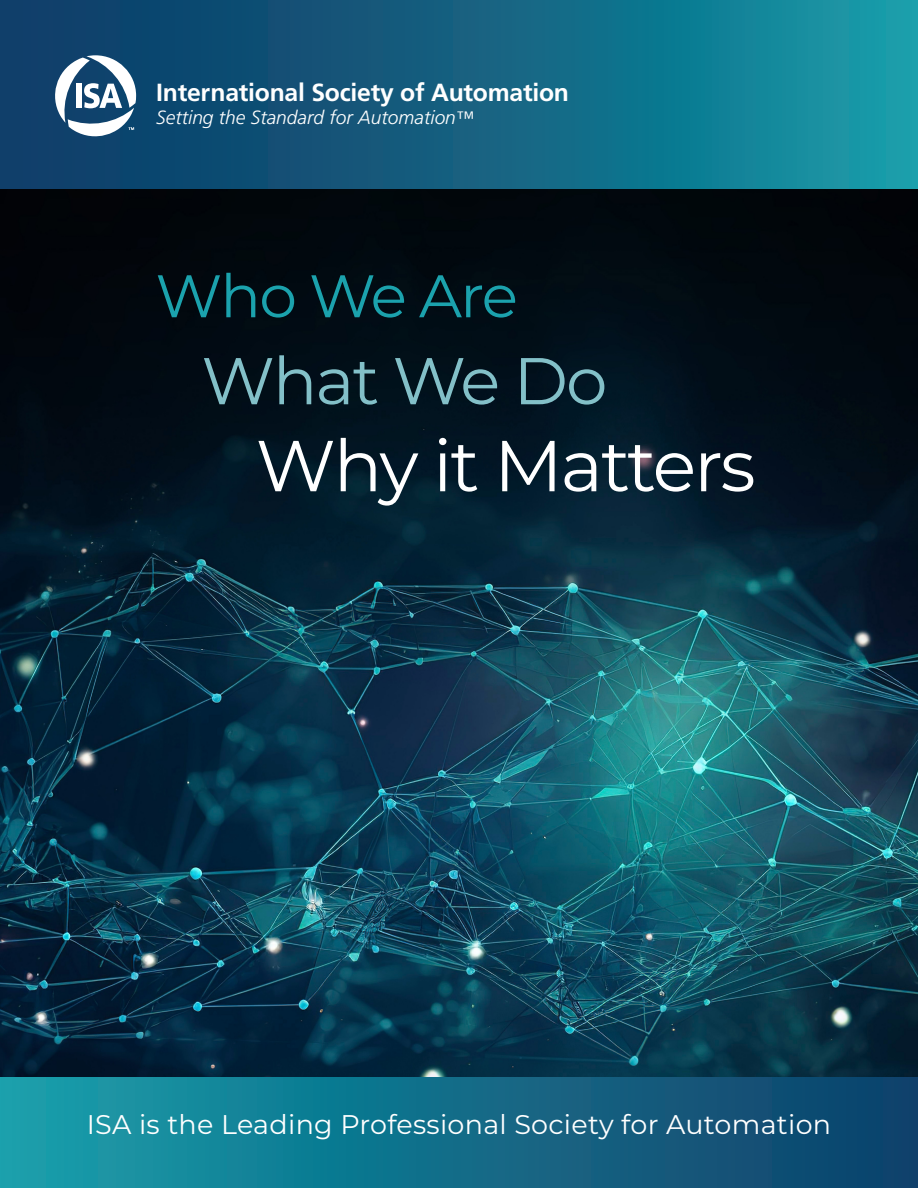
<style>
.page{position:relative;width:918px;height:1188px;background:#fff}
.page>*{position:absolute;margin:0;border:0;box-sizing:border-box;transform-origin:0 0}
.t1{font:72px "Montserrat";letter-spacing:-.03em;color:#fff}
.t2{font:66px "Montserrat";letter-spacing:-.03em;color:#83c0c8}
.t3{font:60px "Montserrat";letter-spacing:-.03em;color:#1ba2ad}
.t4{font:27px "Montserrat";letter-spacing:.01em;color:#fff}
.t5{font:700 24.75px "Frutiger LT Pro";letter-spacing:-.01em;color:#fff}
.t6{font:italic 300 19.2px "Frutiger LT Pro";color:#fff}
.s1{font-size:18px}
</style>
<div class="page">
<img style="left:0;top:189px;width:918px;height:889px">
<div style="left:0;top:1078px;width:918px;height:110px;background:linear-gradient(to right,#179eab,#0f3e69)"></div>
<div style="left:0;top:0;width:918px;height:189px;background:linear-gradient(to right,#0e3462,#1796a5)"></div>
<svg style="left:55px;top:55px;width:81px;height:81px"></svg>
<p class="t5" style="left:156px;top:78px;width:414px">International Society of Automation</p>
<p class="t6" style="left:156px;top:106px;width:319px">Setting the Standard for Automation<span class="s1">™</span></p>
<p class="t3" style="left:156px;top:255px;width:364px">Who We Are</p>
<p class="t2" style="left:201px;top:336px;width:407px">What We Do</p>
<p class="t1" style="left:256px;top:416px;width:501px">Why it Matters</p>
<p class="t4" style="left:87px;top:1106px;width:746px">ISA is the Leading Professional Society for Automation</p>
</div>
